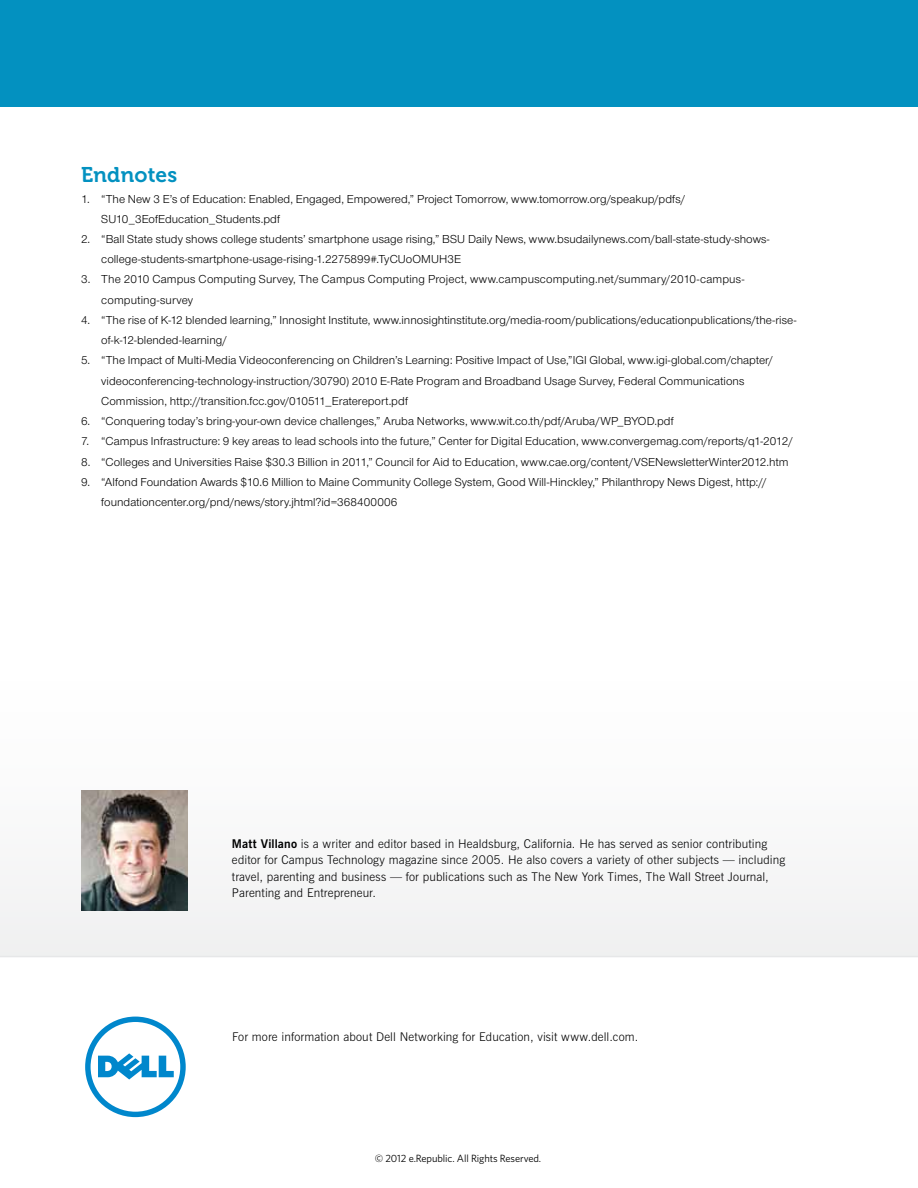
<style>
.page{position:relative;width:918px;height:1188px;background:#fff}
.page>*{position:absolute;margin:0;border:0;box-sizing:border-box;transform-origin:0 0}
.t1{font:21.15px "Museo 700";letter-spacing:.01em;color:#0391c0}
.t2{font:12px/20.2px "Nimbus San Nov";letter-spacing:.005em;color:#000}
.t3{font:300 12px/16.5px "News Gothic BT";letter-spacing:.015em;color:#000}
.t4{font:10.5px "Whitney";letter-spacing:-.01em;color:#000}
.s1{font-weight:700}
</style>
<div class="page">
<div style="left:0;top:674px;width:918px;height:282px;background:#f9f9f9"></div>
<hr style="left:0;top:956px;width:918px;height:1px;background:#e6e7e8">
<svg style="left:85px;top:1017px;width:101px;height:100px"></svg>
<div style="left:0;top:0;width:918px;height:106px;background:#0391c0"></div>
<img style="left:82px;top:790px;width:106px;height:121px">
<h1 class="t1" style="left:81px;top:163px;width:98px">Endnotes</h1>
<p class="t2" style="left:101px;top:188px;width:586px;text-indent:-20px">1. “The New 3 E’s of Education: Enabled, Engaged, Empowered,” Project Tomorrow, www.tomorrow.org/speakup/pdfs/<br>SU10_3EofEducation_Students.pdf</p>
<p class="t2" style="left:101px;top:229px;width:670px;text-indent:-20px">2. “Ball State study shows college students’ smartphone usage rising,” BSU Daily News, www.bsudailynews.com/ball-state-study-shows&shy;college-students-smartphone-usage-rising-1.2275899#.TyCUoOMUH3E</p>
<p class="t2" style="left:101px;top:269px;width:645px;text-indent:-20px">3. The 2010 Campus Computing Survey, The Campus Computing Project, www.campuscomputing.net/summary/2010-campus&shy;computing-survey</p>
<p class="t2" style="left:101px;top:310px;width:697px;text-indent:-20px">4. “The rise of K-12 blended learning,” Innosight Institute, www.innosightinstitute.org/media-room/publications/educationpublications/the-rise&shy;of-k-12-blended-learning/</p>
<p class="t2" style="left:101px;top:350px;width:673px;text-indent:-20px">5. “The Impact of Multi-Media Videoconferencing on Children’s Learning: Positive Impact of Use,”IGI Global, www.igi-global.com/chapter/ videoconferencing-technology-instruction/30790) 2010 E-Rate Program and Broadband Usage Survey, Federal Communications<br>Commission, http://transition.fcc.gov/010511_Eratereport.pdf</p>
<p class="t2" style="left:81px;top:411px;width:594px">6. “Conquering today’s bring-your-own device challenges,” Aruba Networks, www.wit.co.th/pdf/Aruba/WP_BYOD.pdf</p>
<p class="t2" style="left:81px;top:431px;width:714px">7. “Campus Infrastructure: 9 key areas to lead schools into the future,” Center for Digital Education, www.convergemag.com/reports/q1-2012/</p>
<p class="t2" style="left:81px;top:452px;width:709px">8. “Colleges and Universities Raise $30.3 Billion in 2011,” Council for Aid to Education, www.cae.org/content/VSENewsletterWinter2012.htm</p>
<p class="t2" style="left:101px;top:472px;width:667px;text-indent:-20px">9. “Alfond Foundation Awards $10.6 Million to Maine Community College System, Good Will-Hinckley,” Philanthropy News Digest, http:// foundationcenter.org/pnd/news/story.jhtml?id=368400006</p>
<p class="t3" style="left:232px;top:835px;width:555px"><span class="s1">Matt Villano</span> is a writer and editor based in Healdsburg, California. He has served as senior contributing editor for Campus Technology magazine since 2005. He also covers a variety of other subjects — including travel, parenting and business — for publications such as The New York Times, The Wall Street Journal, Parenting and Entrepreneur.</p>
<p class="t3" style="left:232px;top:1028px;width:408px">For more information about Dell Networking for Education, visit www.dell.com.</p>
<p class="t4" style="left:375px;top:1152px;width:168px">© 2012 e.Republic. All Rights Reserved.</p>
</div>
